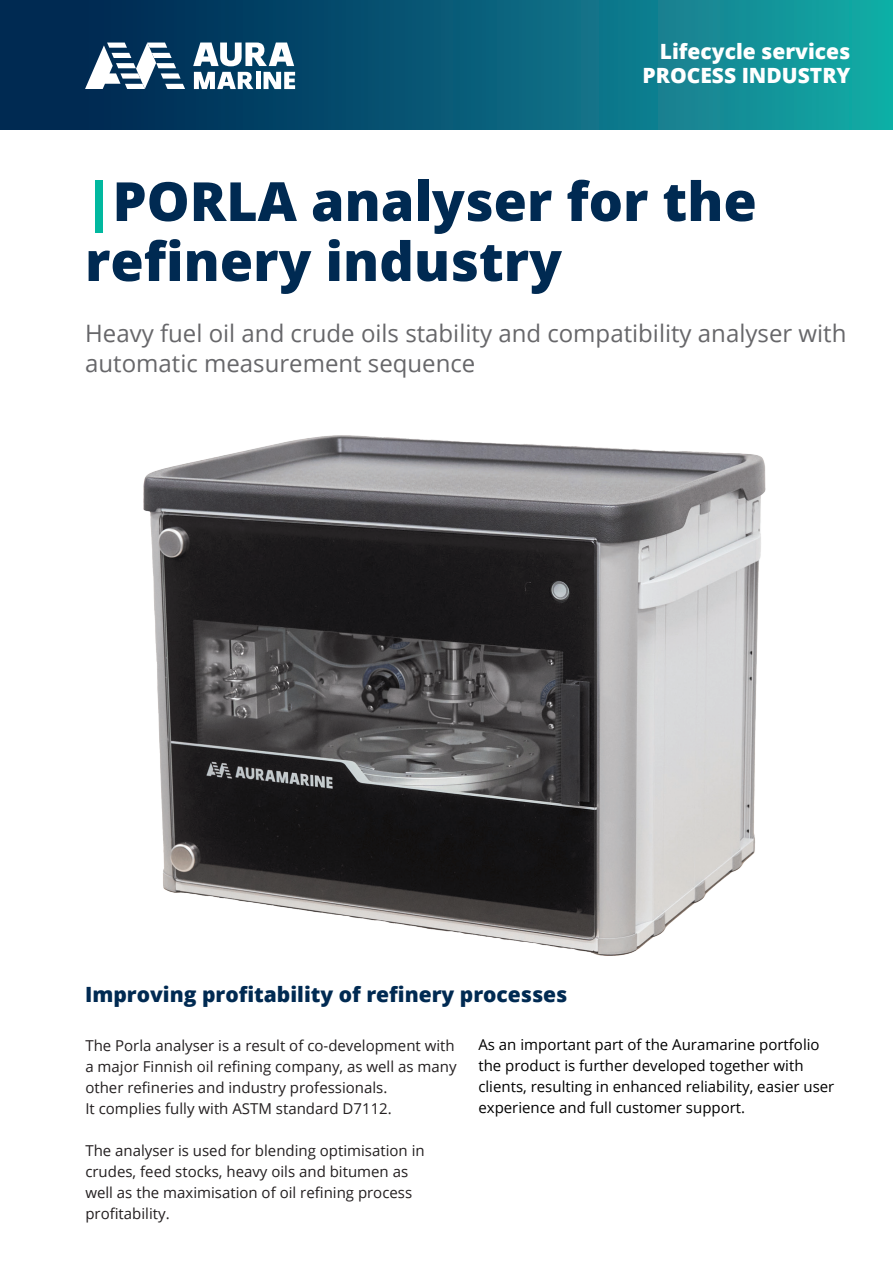
<style>
.page{position:relative;width:893px;height:1263px;background:#fff}
.page>*{position:absolute;margin:0;border:0;box-sizing:border-box;transform-origin:0 0}
.t1{font:800 54px/60px "Open Sans";color:#002a52}
.t2{font:24px/30px "Open Sans";color:#67676a}
.t3{font:800 21px "Open Sans";color:#002a52}
.t4{font:800 21px/24px "Open Sans";color:#fff;text-align:right}
.t5{font:15px/21px "Open Sans";color:#231f20}
.t6{font:15px/21px "Open Sans";color:#000}
.s1{color:#01b89f}
</style>
<div class="page">
<div style="left:0;top:0;width:893px;height:130px;background:linear-gradient(to right,#001a4a,#16a5a7)"></div>
<svg style="left:85px;top:43px;width:210px;height:46px"></svg>
<img style="left:143px;top:435px;width:623px;height:521px">
<h3 class="t4" style="left:643px;top:38px;width:209px">Lifecycle services<br>PROCESS INDUSTRY</h3>
<h1 class="t1" style="left:85px;top:169px;width:673px"><span class="s1">|</span>PORLA analyser for the refinery industry</h1>
<h2 class="t2" style="left:85px;top:317px;width:763px">Heavy fuel oil and crude oils stability and compatibility analyser with automatic measurement sequence</h2>
<h3 class="t3" style="left:85px;top:978px;width:484px">Improving profitability of refinery processes</h3>
<p class="t6" style="left:478px;top:1034px;width:357px">As an important part of the Auramarine portfolio the product is further developed together with clients, resulting in enhanced reliability, easier user experience and full customer support.</p>
<p class="t5" style="left:85px;top:1034px;width:373px">The Porla analyser is a result of co-development with a major Finnish oil refining company, as well as many other refineries and industry professionals.<br>It complies fully with ASTM standard D7112.</p>
<p class="t5" style="left:85px;top:1139px;width:341px">The analyser is used for blending optimisation in crudes, feed stocks, heavy oils and bitumen as well as the maximisation of oil refining process profitability.</p>
</div>
